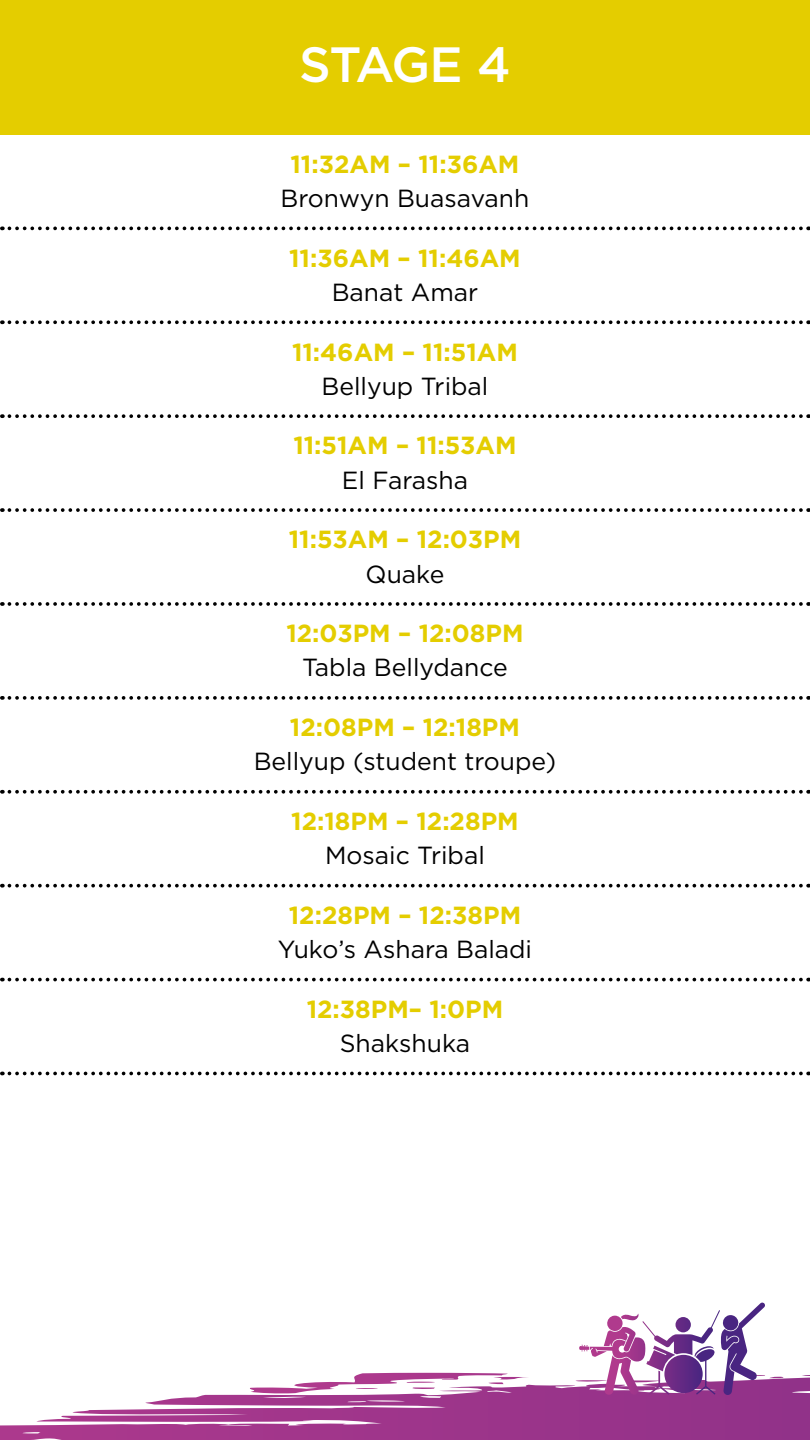
<style>
.page{position:relative;width:810px;height:1440px;background:#fff}
.page>*{position:absolute;margin:0;border:0;box-sizing:border-box;transform-origin:0 0}
.t1{font:500 49.5px "Gotham";letter-spacing:-.045em;color:#fff}
.Time_Text{font:700 24.75px "Gotham";color:#e4cd00}
.Event_Text{font:24.75px "Gotham";color:#000}
</style>
<div class="page">
<div style="left:0;top:0;width:810px;height:135px;background:#e4cd00"></div>
<svg style="left:9px;top:226px;width:800px;height:4px"></svg>
<svg style="left:9px;top:320px;width:800px;height:4px"></svg>
<svg style="left:9px;top:414px;width:800px;height:4px"></svg>
<svg style="left:9px;top:508px;width:800px;height:4px"></svg>
<svg style="left:9px;top:602px;width:800px;height:4px"></svg>
<svg style="left:9px;top:696px;width:800px;height:4px"></svg>
<svg style="left:9px;top:790px;width:800px;height:4px"></svg>
<svg style="left:9px;top:884px;width:800px;height:4px"></svg>
<svg style="left:9px;top:978px;width:800px;height:3px"></svg>
<svg style="left:9px;top:1072px;width:800px;height:3px"></svg>
<svg style="left:0;top:1375px;width:810px;height:65px"></svg>
<svg style="left:247px;top:1373px;width:282px;height:21px"></svg>
<svg style="left:575px;top:1303px;width:212px;height:92px"></svg>
<p class="t1" style="left:299px;top:32px;width:213px">STAGE 4</p>
<p class="Time_Text" style="left:291px;top:148px;width:230px">11:32AM – 11:36AM</p>
<p class="Event_Text" style="left:281px;top:182px;width:250px">Bronwyn Buasavanh</p>
<p class="Time_Text" style="left:289px;top:242px;width:233px">11:36AM – 11:46AM</p>
<p class="Event_Text" style="left:332px;top:276px;width:148px">Banat Amar</p>
<p class="Time_Text" style="left:292px;top:335px;width:227px">11:46AM – 11:51AM</p>
<p class="Event_Text" style="left:322px;top:370px;width:168px">Bellyup Tribal</p>
<p class="Time_Text" style="left:293px;top:429px;width:225px">11:51AM – 11:53AM</p>
<p class="Event_Text" style="left:342px;top:464px;width:128px">El Farasha</p>
<p class="Time_Text" style="left:289px;top:523px;width:234px">11:53AM – 12:03PM</p>
<p class="Event_Text" style="left:366px;top:558px;width:80px">Quake</p>
<p class="Time_Text" style="left:286px;top:617px;width:239px">12:03PM – 12:08PM</p>
<p class="Event_Text" style="left:302px;top:652px;width:207px">Tabla Bellydance</p>
<p class="Time_Text" style="left:290px;top:711px;width:232px">12:08PM – 12:18PM</p>
<p class="Event_Text" style="left:254px;top:746px;width:304px">Bellyup (student troupe)</p>
<p class="Time_Text" style="left:291px;top:805px;width:229px">12:18PM – 12:28PM</p>
<p class="Event_Text" style="left:325px;top:840px;width:161px">Mosaic Tribal</p>
<p class="Time_Text" style="left:289px;top:899px;width:234px">12:28PM – 12:38PM</p>
<p class="Event_Text" style="left:278px;top:934px;width:256px">Yuko’s Ashara Baladi</p>
<p class="Time_Text" style="left:307px;top:993px;width:198px">12:38PM– 1:0PM</p>
<p class="Event_Text" style="left:340px;top:1027px;width:132px">Shakshuka</p>
</div>
